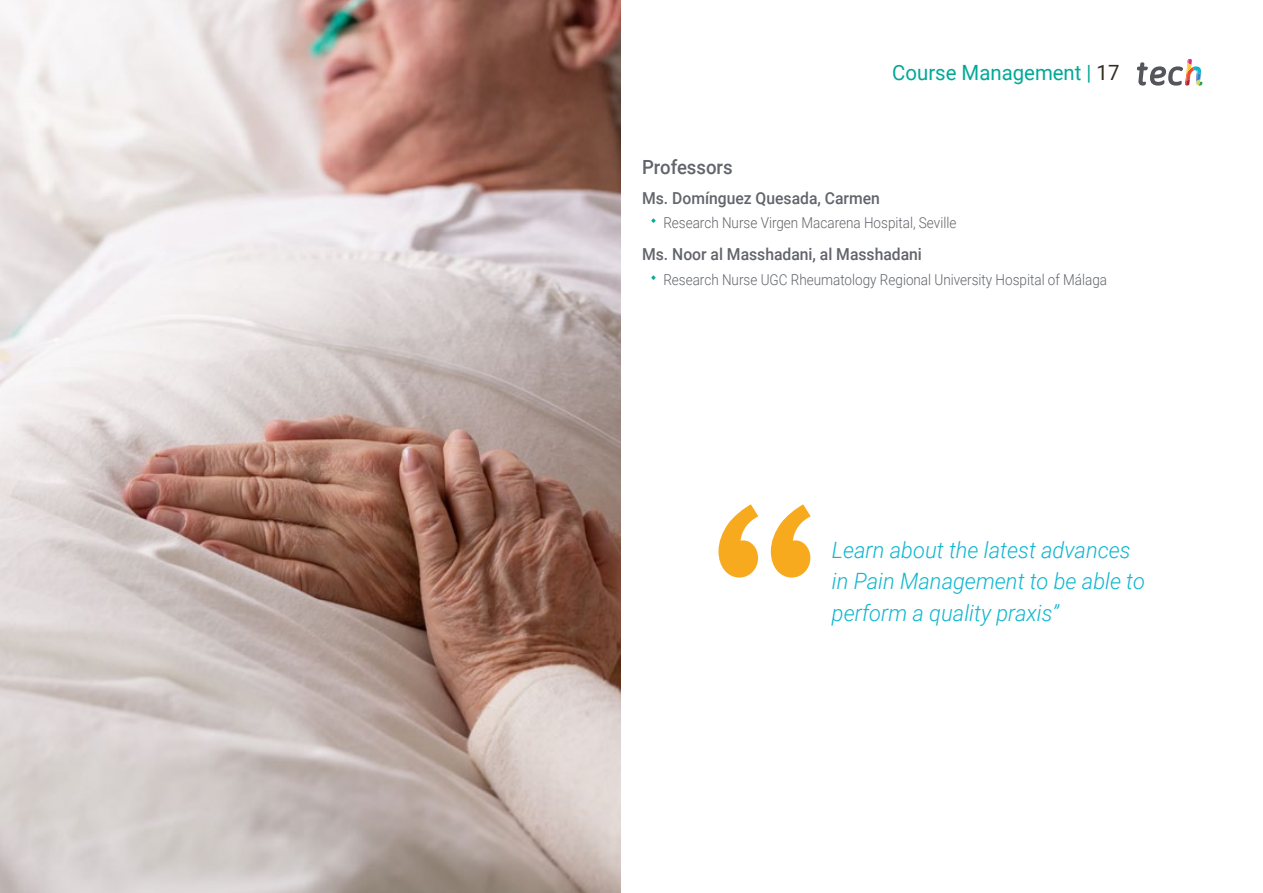
<style>
.page{position:relative;width:1263px;height:893px;background:#fff}
.page>*{position:absolute;margin:0;border:0;box-sizing:border-box;transform-origin:0 0}
.t1{font:italic 300 22.5px/31.5px "Roboto";color:#0fb6cf}
.t2{font:21px "Roboto";color:#00a996}
.t3{font:500 19.5px "Roboto";color:#61646a;scale:.95 1}
.t4{font:500 16.5px "Roboto";color:#61646a;scale:.95 1}
.t5{font:300 15px "Roboto";color:#61646a;scale:.9 1}
.s1{color:#312e20}
</style>
<div class="page">
<svg style="left:718px;top:504px;width:93px;height:74px"></svg>
<svg style="left:1137px;top:59px;width:65px;height:27px"></svg>
<img style="left:0;top:0;width:621px;height:893px">
<h2 class="t2" style="left:892px;top:57px;width:229px">Course Management | <span class="s1">17</span></h2>
<h3 class="t3" style="left:642px;top:154px;width:97px">Professors</h3>
<p class="t4" style="left:642px;top:186px;width:252px">Ms. Domínguez Quesada, Carmen</p>
<p class="t5" style="left:663px;top:213px;width:327px">Research Nurse Virgen Macarena Hospital, Seville</p>
<p class="t4" style="left:642px;top:243px;width:296px">Ms. Noor al Masshadani, al Masshadani</p>
<p class="t5" style="left:663px;top:269px;width:495px">Research Nurse UGC Rheumatology Regional University Hospital of Málaga</p>
<h1 class="t1" style="left:832px;top:533px;width:315px">Learn about the latest advances in Pain Management to be able to perform a quality praxis”</h1>
</div>
